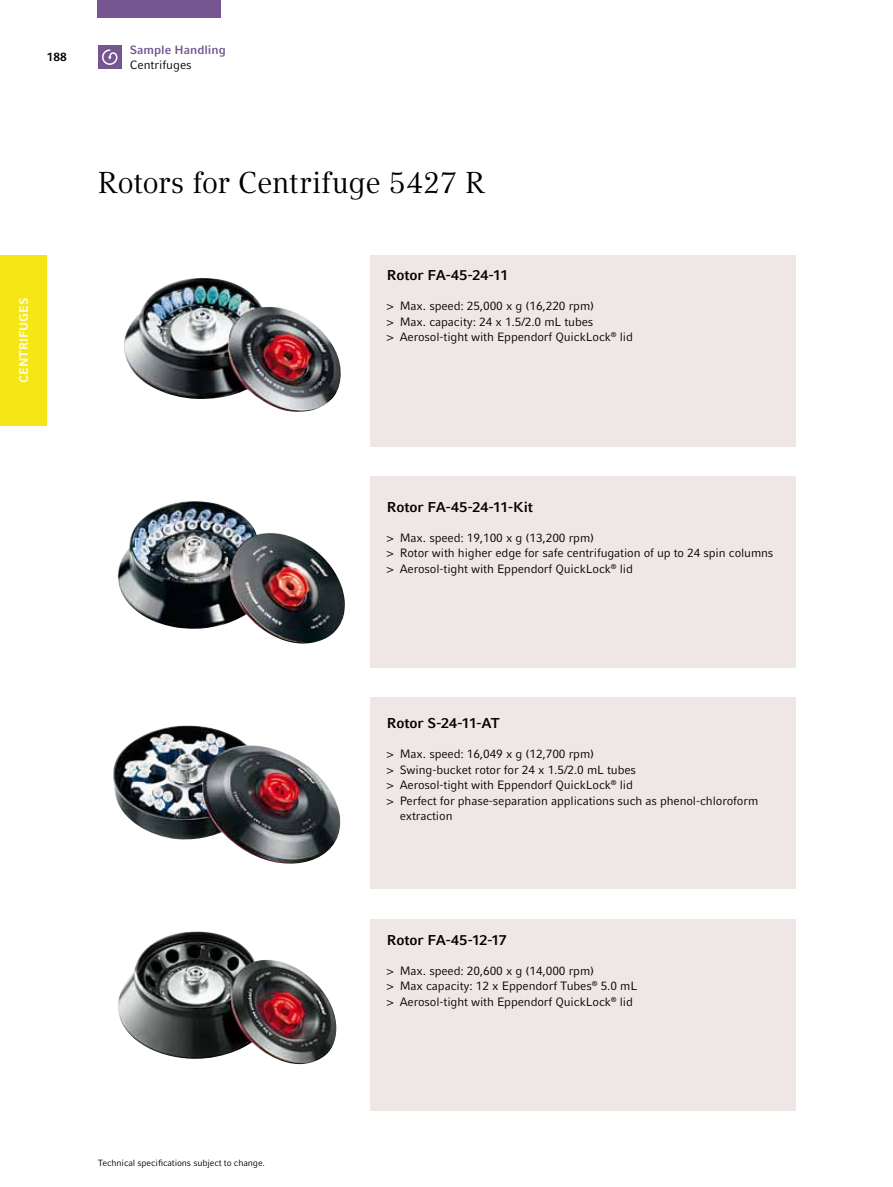
<style>
.page{position:relative;width:893px;height:1187px;background:#fff}
.page>*{position:absolute;margin:0;border:0;box-sizing:border-box;transform-origin:0 0}
.t1{font:30px "Compatil Textfor Eppendorf";letter-spacing:-.005em;color:#000}
.t2{font:700 14.25px "Compatil Factfor Eppendorf";letter-spacing:-.005em;color:#000}
.t3{font:12px/15.5px "Compatil Factfor Eppendorf";letter-spacing:-.01em;color:#000}
.t4{font:700 12px "Compatil Factfor Eppendorf";color:#755691}
.t5{font:700 12px "Compatil Factfor Eppendorf";color:#fff}
.t6{font:700 12px "Compatil Factfor Eppendorf";color:#000}
.t7{font:9px "Compatil Factfor Eppendorf";letter-spacing:-.01em;color:#000}
</style>
<div class="page">
<div style="left:0;top:255px;width:47px;height:170px;background:#f5e616"></div>
<div style="left:98px;top:0;width:123px;height:17px;background:#755691"></div>
<div style="left:98px;top:45px;width:24px;height:24px;background:#755691"></div>
<svg style="left:102px;top:49px;width:16px;height:16px"></svg>
<div style="left:370px;top:255px;width:425px;height:191px;background:#eee7e6"></div>
<img style="left:124px;top:278px;width:217px;height:134px">
<div style="left:370px;top:476px;width:425px;height:192px;background:#eee7e6"></div>
<img style="left:117px;top:501px;width:228px;height:142px">
<div style="left:370px;top:697px;width:425px;height:192px;background:#eee7e6"></div>
<img style="left:113px;top:725px;width:228px;height:139px">
<div style="left:370px;top:918px;width:425px;height:192px;background:#eee7e6"></div>
<img style="left:118px;top:931px;width:219px;height:134px">
<p class="t6" style="left:47px;top:50px;width:22px">188</p>
<p class="t4" style="left:130px;top:42px;width:98px">Sample Handling</p>
<p class="t3" style="left:130px;top:57px;width:64px">Centrifuges</p>
<p class="t5" style="left:17px;top:383px;width:87px;rotate:-90deg">CENTRIFUGES</p>
<h1 class="t1" style="left:98px;top:165px;width:388px">Rotors for Centrifuge 5427 R</h1>
<p class="t2" style="left:387px;top:266px;width:123px">Rotor FA-45-24-11</p>
<p class="t3" style="left:387px;top:298px;width:248px">&gt; Max. speed: 25,000 x g (16,220 rpm)<br>&gt; Max. capacity: 24 x 1.5/2.0 mL tubes<br>&gt; Aerosol-tight with Eppendorf QuickLock<sup>®</sup> lid</p>
<p class="t2" style="left:387px;top:498px;width:148px">Rotor FA-45-24-11-Kit</p>
<p class="t3" style="left:387px;top:530px;width:388px">&gt; Max. speed: 19,100 x g (13,200 rpm)<br>&gt; Rotor with higher edge for safe centrifugation of up to 24 spin columns &gt; Aerosol-tight with Eppendorf QuickLock<sup>®</sup> lid</p>
<p class="t2" style="left:387px;top:714px;width:114px">Rotor S-24-11-AT</p>
<p class="t3" style="left:387px;top:746px;width:209px">&gt; Max. speed: 16,049 x g (12,700 rpm)</p>
<p class="t3" style="left:387px;top:762px;width:251px">&gt; Swing-bucket rotor for 24 x 1.5/2.0 mL tubes</p>
<p class="t3" style="left:387px;top:777px;width:248px">&gt; Aerosol-tight with Eppendorf QuickLock<sup>®</sup> lid</p>
<p class="t3" style="left:387px;top:793px;width:373px">&gt; Perfect for phase-separation applications such as phenol-chloroform</p>
<p class="t3" style="left:400px;top:808px;width:54px">extraction</p>
<p class="t2" style="left:387px;top:931px;width:121px">Rotor FA-45-12-17</p>
<p class="t3" style="left:387px;top:962px;width:252px">&gt; Max. speed: 20,600 x g (14,000 rpm)<br>&gt; Max capacity: 12 x Eppendorf Tubes<sup>®</sup> 5.0 mL &gt; Aerosol-tight with Eppendorf QuickLock<sup>®</sup> lid</p>
<p class="t7" style="left:98px;top:1157px;width:169px">Technical specifications subject to change.</p>
</div>
